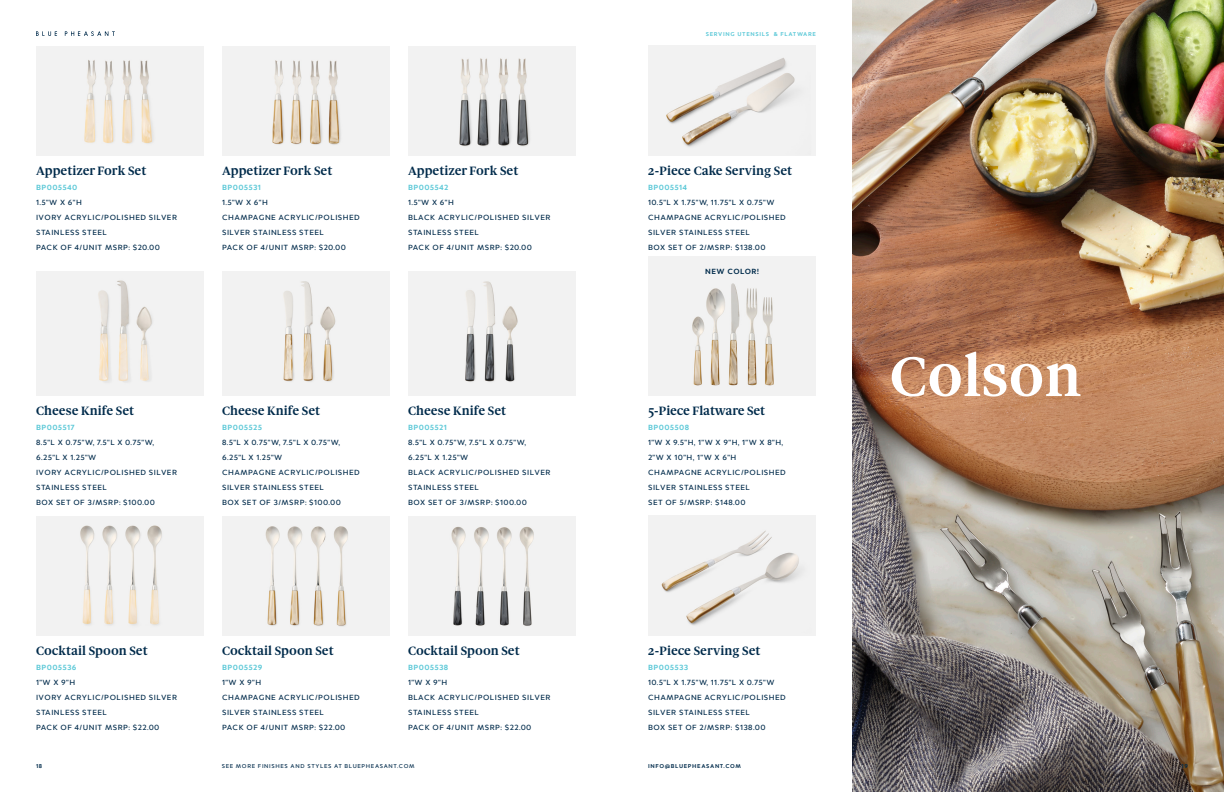
<style>
.page{position:relative;width:1224px;height:792px;background:#fff}
.page>*{position:absolute;margin:0;border:0;box-sizing:border-box;transform-origin:0 0}
.t1{font:700 60px "Gauthier FY";color:#fff}
.t2{font:700 13px "Gauthier FY";color:#002b4b}
.t3{font:500 8px/15px "Merel";letter-spacing:.06em;color:#002b4b}
.t4{font:700 8px "Merel";letter-spacing:.05em;color:#5bc8d7}
.t5{font:700 8px "Merel";letter-spacing:.06em;color:#002b4b}
.t6{font:500 6px "Merel";letter-spacing:.11em;color:#002b4b}
.t7{font:700 6px "Merel";letter-spacing:.11em;color:#002b4b}
.t8{font:700 6px "Merel";letter-spacing:.11em;color:#5bc8d7}
</style>
<div class="page">
<img style="left:852px;top:0;width:372px;height:792px">
<img style="left:408px;top:46px;width:168px;height:110px">
<img style="left:222px;top:46px;width:168px;height:110px">
<img style="left:36px;top:46px;width:168px;height:110px">
<div style="left:408px;top:516px;width:168px;height:120px;background:#f2f2f2"></div>
<img style="left:408px;top:271px;width:168px;height:125px">
<div style="left:222px;top:516px;width:168px;height:120px;background:#f2f2f2"></div>
<img style="left:222px;top:271px;width:168px;height:125px">
<div style="left:36px;top:516px;width:168px;height:120px;background:#f2f2f2"></div>
<img style="left:36px;top:271px;width:168px;height:125px">
<img style="left:519px;top:526px;width:15px;height:100px">
<img style="left:497px;top:527px;width:15px;height:99px">
<img style="left:474px;top:527px;width:15px;height:99px">
<img style="left:451px;top:526px;width:15px;height:100px">
<img style="left:334px;top:526px;width:14px;height:100px">
<img style="left:311px;top:526px;width:15px;height:100px">
<img style="left:287px;top:526px;width:16px;height:100px">
<img style="left:265px;top:526px;width:15px;height:100px">
<img style="left:147px;top:525px;width:15px;height:100px">
<img style="left:125px;top:525px;width:16px;height:100px">
<img style="left:102px;top:525px;width:15px;height:100px">
<img style="left:80px;top:525px;width:15px;height:100px">
<img style="left:648px;top:46px;width:168px;height:110px">
<img style="left:648px;top:516px;width:168px;height:120px">
<img style="left:648px;top:256px;width:168px;height:140px">
<svg style="left:36px;top:31px;width:21px;height:5px"></svg>
<svg style="left:65px;top:31px;width:50px;height:5px"></svg>
<p class="t2" style="left:36px;top:163px;width:112px">Appetizer Fork Set</p>
<p class="t4" style="left:36px;top:181px;width:43px">BP005540</p>
<p class="t3" style="left:36px;top:194px;width:47px">1.5"W X 6"H</p>
<p class="t3" style="left:36px;top:209px;width:143px">IVORY ACRYLIC/POLISHED SILVER<br>STAINLESS STEEL</p>
<p class="t3" style="left:36px;top:239px;width:126px">PACK OF 4/UNIT MSRP: $20.00</p>
<p class="t2" style="left:222px;top:163px;width:112px">Appetizer Fork Set</p>
<p class="t4" style="left:222px;top:181px;width:40px">BP005531</p>
<p class="t3" style="left:222px;top:194px;width:47px">1.5"W X 6"H</p>
<p class="t3" style="left:222px;top:209px;width:139px">CHAMPAGNE ACRYLIC/POLISHED</p>
<p class="t3" style="left:222px;top:224px;width:103px">SILVER STAINLESS STEEL</p>
<p class="t3" style="left:222px;top:239px;width:126px">PACK OF 4/UNIT MSRP: $20.00</p>
<p class="t2" style="left:408px;top:163px;width:112px">Appetizer Fork Set</p>
<p class="t4" style="left:408px;top:181px;width:42px">BP005542</p>
<p class="t3" style="left:408px;top:194px;width:47px">1.5"W X 6"H</p>
<p class="t3" style="left:408px;top:209px;width:144px">BLACK ACRYLIC/POLISHED SILVER<br>STAINLESS STEEL</p>
<p class="t3" style="left:408px;top:239px;width:126px">PACK OF 4/UNIT MSRP: $20.00</p>
<p class="t2" style="left:36px;top:403px;width:100px">Cheese Knife Set</p>
<p class="t4" style="left:36px;top:421px;width:41px">BP005517</p>
<p class="t3" style="left:36px;top:434px;width:120px">8.5"L X 0.75"W, 7.5"L X 0.75"W,</p>
<p class="t3" style="left:36px;top:449px;width:62px">6.25"L X 1.25"W</p>
<p class="t3" style="left:36px;top:464px;width:143px">IVORY ACRYLIC/POLISHED SILVER<br>STAINLESS STEEL</p>
<p class="t3" style="left:36px;top:494px;width:121px">BOX SET OF 3/MSRP: $100.00</p>
<p class="t2" style="left:222px;top:403px;width:100px">Cheese Knife Set</p>
<p class="t4" style="left:222px;top:421px;width:42px">BP005525</p>
<p class="t3" style="left:222px;top:434px;width:120px">8.5"L X 0.75"W, 7.5"L X 0.75"W,</p>
<p class="t3" style="left:222px;top:449px;width:62px">6.25"L X 1.25"W</p>
<p class="t3" style="left:222px;top:464px;width:139px">CHAMPAGNE ACRYLIC/POLISHED</p>
<p class="t3" style="left:222px;top:479px;width:103px">SILVER STAINLESS STEEL</p>
<p class="t3" style="left:222px;top:494px;width:121px">BOX SET OF 3/MSRP: $100.00</p>
<p class="t2" style="left:408px;top:403px;width:100px">Cheese Knife Set</p>
<p class="t4" style="left:408px;top:421px;width:40px">BP005521</p>
<p class="t3" style="left:408px;top:434px;width:120px">8.5"L X 0.75"W, 7.5"L X 0.75"W,</p>
<p class="t3" style="left:408px;top:449px;width:62px">6.25"L X 1.25"W</p>
<p class="t3" style="left:408px;top:464px;width:144px">BLACK ACRYLIC/POLISHED SILVER<br>STAINLESS STEEL</p>
<p class="t3" style="left:408px;top:494px;width:121px">BOX SET OF 3/MSRP: $100.00</p>
<p class="t2" style="left:36px;top:643px;width:113px">Cocktail Spoon Set</p>
<p class="t4" style="left:36px;top:661px;width:42px">BP005536</p>
<p class="t3" style="left:36px;top:674px;width:41px">1"W X 9"H</p>
<p class="t3" style="left:36px;top:689px;width:143px">IVORY ACRYLIC/POLISHED SILVER<br>STAINLESS STEEL</p>
<p class="t3" style="left:36px;top:719px;width:125px">PACK OF 4/UNIT MSRP: $22.00</p>
<p class="t2" style="left:222px;top:643px;width:113px">Cocktail Spoon Set</p>
<p class="t4" style="left:222px;top:661px;width:42px">BP005529</p>
<p class="t3" style="left:222px;top:674px;width:41px">1"W X 9"H</p>
<p class="t3" style="left:222px;top:689px;width:139px">CHAMPAGNE ACRYLIC/POLISHED<br>SILVER STAINLESS STEEL</p>
<p class="t3" style="left:222px;top:719px;width:125px">PACK OF 4/UNIT MSRP: $22.00</p>
<p class="t2" style="left:408px;top:643px;width:113px">Cocktail Spoon Set</p>
<p class="t4" style="left:408px;top:661px;width:42px">BP005538</p>
<p class="t3" style="left:408px;top:674px;width:41px">1"W X 9"H</p>
<p class="t3" style="left:408px;top:689px;width:144px">BLACK ACRYLIC/POLISHED SILVER<br>STAINLESS STEEL</p>
<p class="t3" style="left:408px;top:719px;width:125px">PACK OF 4/UNIT MSRP: $22.00</p>
<p class="t8" style="left:706px;top:29px;width:112px">SERVING UTENSILS &amp; FLATWARE</p>
<p class="t2" style="left:648px;top:163px;width:146px">2-Piece Cake Serving Set</p>
<p class="t4" style="left:648px;top:181px;width:41px">BP005514</p>
<p class="t3" style="left:648px;top:194px;width:128px">10.5"L X 1.75"W, 11.75"L X 0.75"W</p>
<p class="t3" style="left:648px;top:209px;width:139px">CHAMPAGNE ACRYLIC/POLISHED</p>
<p class="t3" style="left:648px;top:224px;width:103px">SILVER STAINLESS STEEL</p>
<p class="t3" style="left:648px;top:239px;width:119px">BOX SET OF 2/MSRP: $138.00</p>
<p class="t5" style="left:705px;top:265px;width:55px">NEW COLOR!</p>
<p class="t2" style="left:648px;top:403px;width:119px">5-Piece Flatware Set</p>
<p class="t4" style="left:648px;top:421px;width:43px">BP005508</p>
<p class="t3" style="left:648px;top:434px;width:137px">1"W X 9.5"H, 1"W X 9"H, 1"W X 8"H,</p>
<p class="t3" style="left:648px;top:449px;width:90px">2"W X 10"H, 1"W X 6"H</p>
<p class="t3" style="left:648px;top:464px;width:139px">CHAMPAGNE ACRYLIC/POLISHED</p>
<p class="t3" style="left:648px;top:479px;width:103px">SILVER STAINLESS STEEL</p>
<p class="t3" style="left:648px;top:494px;width:99px">SET OF 5/MSRP: $148.00</p>
<p class="t2" style="left:648px;top:643px;width:114px">2-Piece Serving Set</p>
<p class="t4" style="left:648px;top:661px;width:42px">BP005533</p>
<p class="t3" style="left:648px;top:674px;width:128px">10.5"L X 1.75"W, 11.75"L X 0.75"W</p>
<p class="t3" style="left:648px;top:689px;width:139px">CHAMPAGNE ACRYLIC/POLISHED</p>
<p class="t3" style="left:648px;top:704px;width:103px">SILVER STAINLESS STEEL</p>
<p class="t3" style="left:648px;top:719px;width:119px">BOX SET OF 2/MSRP: $138.00</p>
<p class="t1" style="left:890px;top:339px;width:193px">Colson</p>
<p class="t7" style="left:36px;top:761px;width:8px">18</p>
<p class="t6" style="left:222px;top:761px;width:194px">SEE MORE FINISHES AND STYLES AT BLUEPHEASANT.COM</p>
<p class="t7" style="left:648px;top:761px;width:95px">INFO@BLUEPHEASANT.COM</p>
<p class="t7" style="left:1182px;top:761px;width:8px">19</p>
</div>
